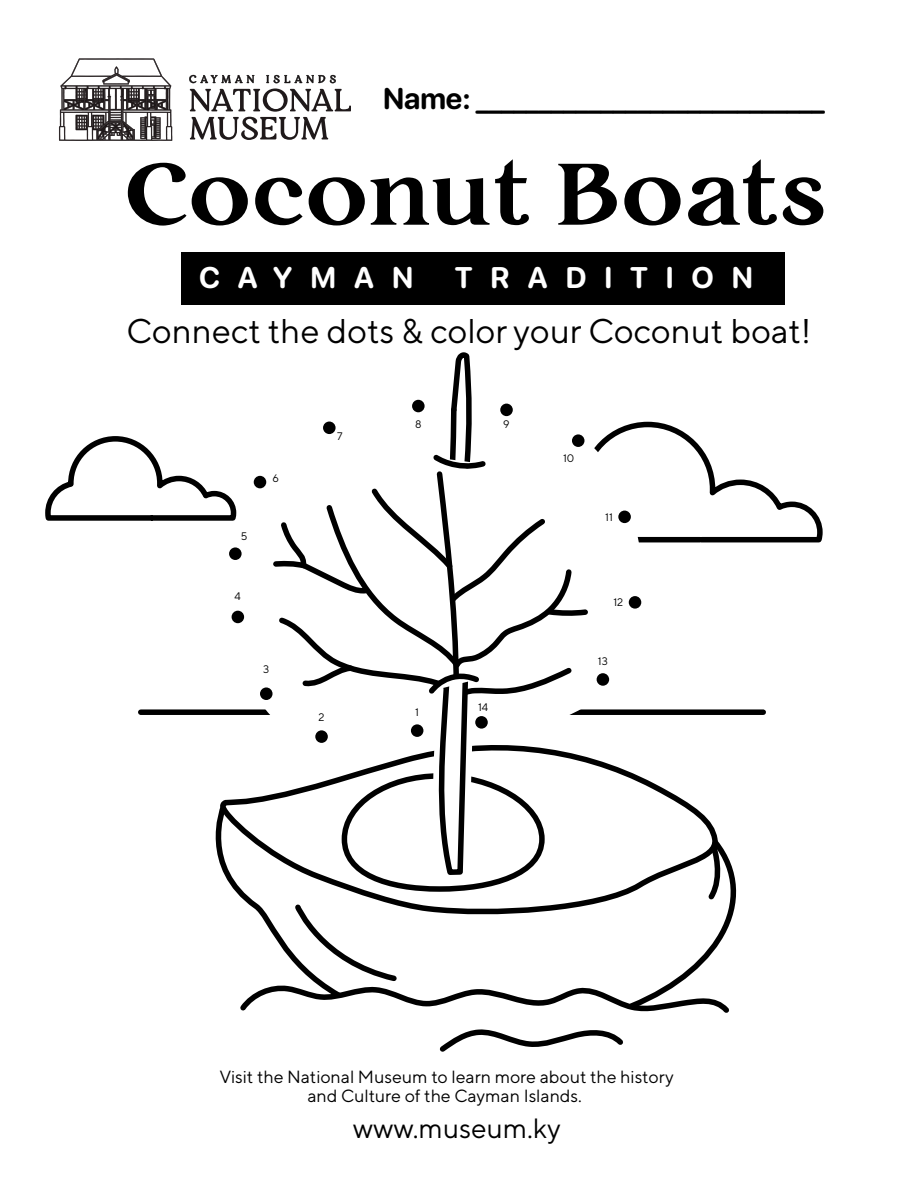
<style>
.page{position:relative;width:918px;height:1188px;background:#fff}
.page>*{position:absolute;margin:0;border:0;box-sizing:border-box;transform-origin:0 0}
.t1{font:700 87.15px "Restora";color:#000;scale:1.13 1}
.t2{font:34.35px "TT Norms Pro";color:#000}
.t3{font:700 29.7px "SF Pro Rounded";color:#000}
.t4{font:700 29.7px "SF Pro Rounded";letter-spacing:.6em;color:#fff}
.t5{font:27.9px "TT Norms Pro";color:#000}
.t6{font:17.7px/18.6px "TT Norms Pro";color:#000;text-align:center}
.t7{font:10.95px "TT Norms Pro";color:#000}
</style>
<div class="page">
<svg style="left:439px;top:1029px;width:184px;height:23px"></svg>
<svg style="left:45px;top:352px;width:778px;height:661px"></svg>
<div style="left:232px;top:611px;width:12px;height:12px;background:#000;border-radius:50%"></div>
<div style="left:229px;top:547px;width:13px;height:13px;background:#000;border-radius:50%"></div>
<div style="left:254px;top:476px;width:12px;height:12px;background:#000;border-radius:50%"></div>
<div style="left:323px;top:422px;width:13px;height:12px;background:#000;border-radius:50%"></div>
<div style="left:412px;top:400px;width:13px;height:12px;background:#000;border-radius:50%"></div>
<div style="left:500px;top:404px;width:13px;height:12px;background:#000;border-radius:50%"></div>
<div style="left:572px;top:434px;width:13px;height:13px;background:#000;border-radius:50%"></div>
<div style="left:618px;top:511px;width:13px;height:12px;background:#000;border-radius:50%"></div>
<div style="left:629px;top:596px;width:12px;height:13px;background:#000;border-radius:50%"></div>
<div style="left:597px;top:673px;width:12px;height:13px;background:#000;border-radius:50%"></div>
<div style="left:475px;top:716px;width:13px;height:13px;background:#000;border-radius:50%"></div>
<div style="left:411px;top:724px;width:12px;height:13px;background:#000;border-radius:50%"></div>
<div style="left:315px;top:730px;width:13px;height:13px;background:#000;border-radius:50%"></div>
<div style="left:260px;top:687px;width:13px;height:13px;background:#000;border-radius:50%"></div>
<div style="left:181px;top:252px;width:603px;height:52px;background:#000"></div>
<svg style="left:189px;top:75px;width:162px;height:65px"></svg>
<svg style="left:59px;top:58px;width:113px;height:83px"></svg>
<h3 class="t3" style="left:383px;top:81px;width:443px">Name: ____________________________</h3>
<h1 class="t1" style="left:124px;top:139px;width:623px">Coconut Boats</h1>
<h3 class="t4" style="left:199px;top:260px;width:216px">CAYMAN</h3>
<h3 class="t4" style="left:455px;top:260px;width:299px">TRADITION</h3>
<h2 class="t2" style="left:127px;top:309px;width:686px">Connect the dots &amp; color your Coconut boat!</h2>
<p class="t7" style="left:241px;top:529px;width:8px">5</p>
<p class="t7" style="left:235px;top:589px;width:8px">4</p>
<p class="t7" style="left:273px;top:471px;width:8px">6</p>
<p class="t7" style="left:263px;top:663px;width:8px">3</p>
<p class="t7" style="left:337px;top:429px;width:7px">7</p>
<p class="t7" style="left:319px;top:710px;width:8px">2</p>
<p class="t7" style="left:415px;top:417px;width:8px">8</p>
<p class="t7" style="left:503px;top:417px;width:8px">9</p>
<p class="t7" style="left:415px;top:705px;width:5px">1</p>
<p class="t7" style="left:478px;top:700px;width:12px">14</p>
<p class="t7" style="left:563px;top:451px;width:13px">10</p>
<p class="t7" style="left:605px;top:510px;width:9px">11</p>
<p class="t7" style="left:613px;top:595px;width:11px">12</p>
<p class="t7" style="left:598px;top:654px;width:11px">13</p>
<p class="t6" style="left:220px;top:1067px;width:456px">Visit the National Museum to learn more about the history and Culture of the Cayman Islands.</p>
<h3 class="t5" style="left:353px;top:1111px;width:209px">www.museum.ky</h3>
</div>
